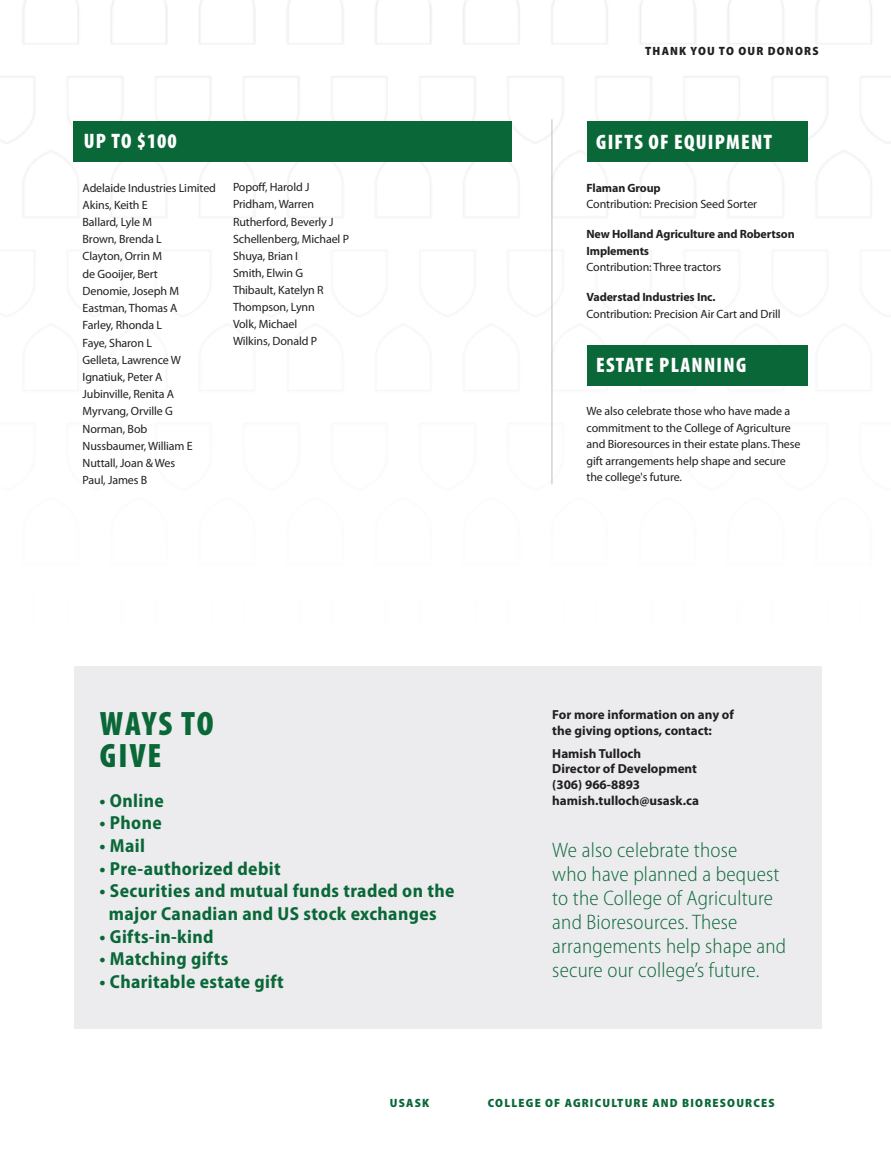
<style>
.page{position:relative;width:891px;height:1161px;background:#fff}
.page>*{position:absolute;margin:0;border:0;box-sizing:border-box;transform-origin:0 0}
.t1{font:900 condensed 34.05px/31.7px "Myriad Pro";letter-spacing:.06em;color:#0a6838}
.t2{font:300 semi-condensed 21px/24px "Myriad Pro";letter-spacing:.01em;color:#0a6838}
.t3{font:900 condensed 21px "Myriad Pro";letter-spacing:.06em;color:#fff}
.t4{font:700 semi-condensed 18.9px/22.6px "Myriad Pro";letter-spacing:.02em;color:#0a6838;text-align:center}
.t5{font:700 13.2px/15.8px "Myriad Pro";color:#231f20}
.t6{font:12px/17.2px "Myriad Pro";letter-spacing:-.01em;color:#231f20}
.t7{font:700 12px/16.5px "Myriad Pro";letter-spacing:-.01em;color:#231f20}
.t8{font:900 semi-condensed 12px "Myriad Pro";letter-spacing:.1em;color:#0a6838}
.t9{font:900 semi-condensed 12px "Myriad Pro";letter-spacing:.1em;color:#231f20}
</style>
<div class="page">
<img style="left:0;top:0;width:891px;height:485px">
<div style="left:74px;top:121px;width:438px;height:41px;background:#0a6838"></div>
<div style="left:74px;top:666px;width:747px;height:363px;background:#ececee"></div>
<div style="left:587px;top:121px;width:221px;height:41px;background:#0a6838"></div>
<div style="left:587px;top:345px;width:221px;height:41px;background:#0a6838"></div>
<hr style="left:552px;top:119px;width:1px;height:365px;background:#bcbdc0">
<h2 class="t3" style="left:84px;top:129px;width:94px">UP TO $100</h2>
<p class="t6" style="left:83px;top:179px;width:135px">Adelaide Industries Limited<br>Akins, Keith E<br>Ballard, Lyle M<br>Brown, Brenda L<br>Clayton, Orrin M<br>de Gooijer, Bert<br>Denomie, Joseph M<br>Eastman, Thomas A<br>Farley, Rhonda L<br>Faye, Sharon L<br>Gelleta, Lawrence W<br>Ignatiuk, Peter A<br>Jubinville, Renita A<br>Myrvang, Orville G<br>Norman, Bob<br>Nussbaumer, William E<br>Nuttall, Joan &amp; Wes<br>Paul, James B</p>
<p class="t6" style="left:233px;top:179px;width:118px">Popoff, Harold J<br>Pridham, Warren<br>Rutherford, Beverly J<br>Schellenberg, Michael P<br>Shuya, Brian I<br>Smith, Elwin G<br>Thibault, Katelyn R<br>Thompson, Lynn<br>Volk, Michael<br>Wilkins, Donald P</p>
<h1 class="t1" style="left:100px;top:708px;width:116px">WAYS TO<br>GIVE</h1>
<h3 class="t4" style="left:100px;top:789px;width:66px">• Online</h3>
<h3 class="t4" style="left:100px;top:812px;width:64px">• Phone</h3>
<h3 class="t4" style="left:100px;top:835px;width:47px">• Mail</h3>
<h3 class="t4" style="left:100px;top:857px;width:183px">• Pre-authorized debit</h3>
<h3 class="t4" style="left:100px;top:880px;width:356px">• Securities and mutual funds traded on the major Canadian and US stock exchanges</h3>
<h3 class="t4" style="left:100px;top:925px;width:116px">• Gifts-in-kind</h3>
<h3 class="t4" style="left:100px;top:948px;width:130px">• Matching gifts</h3>
<h3 class="t4" style="left:100px;top:971px;width:186px">• Charitable estate gift</h3>
<p class="t9" style="left:645px;top:45px;width:175px">THANK YOU TO OUR DONORS</p>
<h2 class="t3" style="left:596px;top:130px;width:178px">GIFTS OF EQUIPMENT</h2>
<p class="t7" style="left:587px;top:180px;width:76px">Flaman Group</p>
<p class="t6" style="left:587px;top:196px;width:172px">Contribution: Precision Seed Sorter</p>
<p class="t7" style="left:587px;top:226px;width:210px">New Holland Agriculture and Robertson<br>Implements</p>
<p class="t6" style="left:587px;top:259px;width:136px">Contribution: Three tractors</p>
<p class="t7" style="left:587px;top:289px;width:131px">Vaderstad Industries Inc.</p>
<p class="t6" style="left:587px;top:305px;width:196px">Contribution: Precision Air Cart and Drill</p>
<h2 class="t3" style="left:596px;top:354px;width:152px">ESTATE PLANNING</h2>
<p class="t6" style="left:587px;top:403px;width:215px;line-height:16.5px">We also celebrate those who have made a commitment to the College of Agriculture and Bioresources in their estate plans. These gift arrangements help shape and secure the college's future.</p>
<p class="t5" style="left:552px;top:707px;width:183px">For more information on any of the giving options, contact:</p>
<p class="t5" style="left:552px;top:746px;width:148px">Hamish Tulloch<br>Director of Development (306) 966-8893 hamish.tulloch@usask.ca</p>
<h2 class="t2" style="left:552px;top:838px;width:235px">We also celebrate those<br>who have planned a bequest to the College of Agriculture and Bioresources. These arrangements help shape and secure our college’s future.</h2>
<p class="t8" style="left:390px;top:1096px;width:41px">USASK</p>
<p class="t8" style="left:488px;top:1096px;width:288px">COLLEGE OF AGRICULTURE AND BIORESOURCES</p>
</div>
